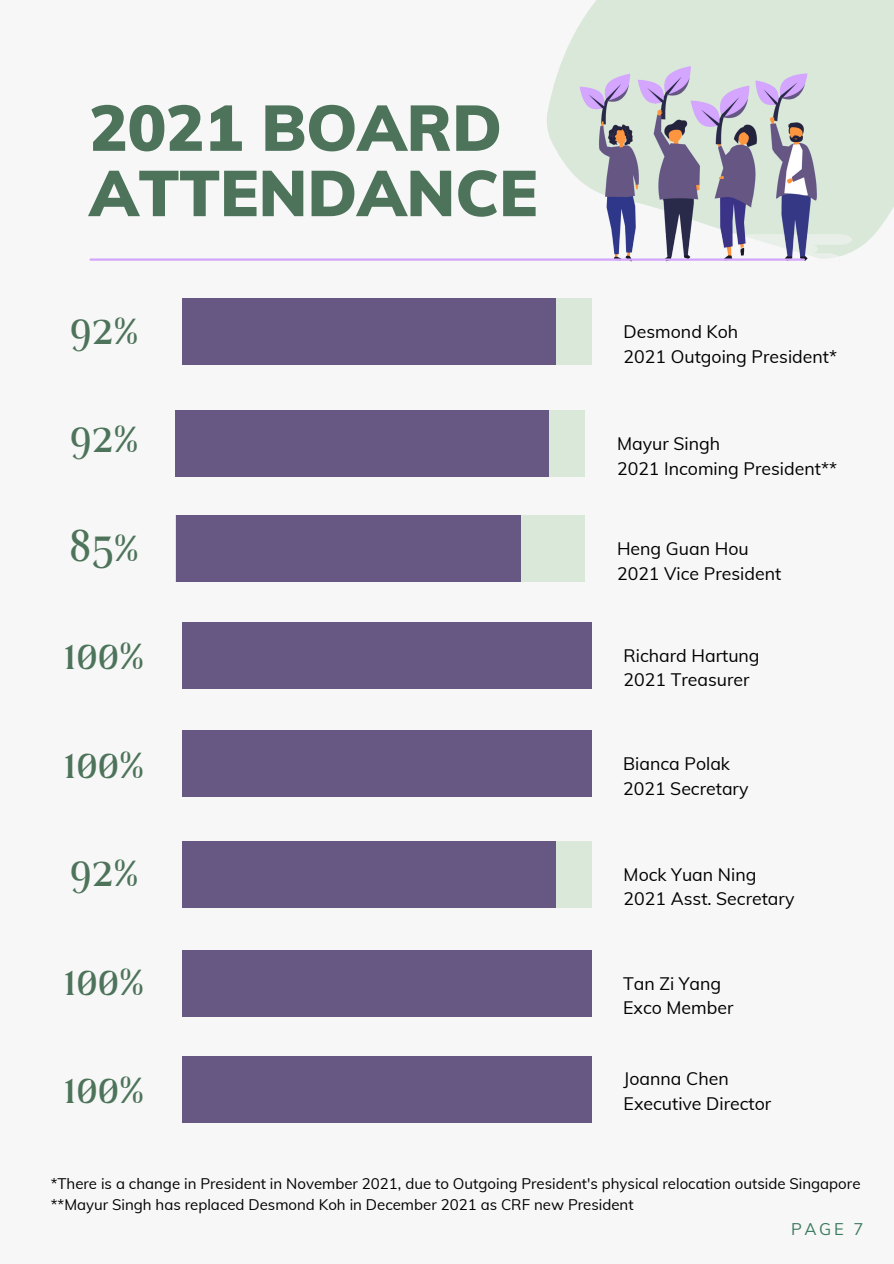
<style>
.page{position:relative;width:894px;height:1264px;background:#fff}
.page>*{position:absolute;margin:0;border:0;box-sizing:border-box;transform-origin:0 0}
.t1{font:900 63.75px/65.2px "Muli";color:#4d745a}
.t2{font:700 35.4px "Tropikal";color:#4d745a}
.t3{font:17.7px/24.3px "Muli";color:#000}
.t4{font:16.5px "Muli";color:#3d7b5f}
.t5{font:15px/20.2px "Muli";color:#000}
</style>
<div class="page">
<div style="left:0;top:0;width:893px;height:1263px;background:#f7f7f7"></div>
<svg style="left:547px;top:0;width:346px;height:253px;fill:#d9e8d9"></svg>
<img style="left:577px;top:66px;width:273px;height:196px">
<hr style="left:90px;top:258px;width:713px;height:3px;background:#d4a6fd">
<div style="left:182px;top:298px;width:409px;height:67px;background:#d9e8d9"></div>
<div style="left:176px;top:515px;width:409px;height:67px;background:#d9e8d9"></div>
<div style="left:176px;top:410px;width:409px;height:67px;background:#d9e8d9"></div>
<div style="left:182px;top:840px;width:409px;height:67px;background:#d9e8d9"></div>
<div style="left:182px;top:622px;width:409px;height:66px;background:#675883"></div>
<div style="left:182px;top:730px;width:409px;height:67px;background:#675883"></div>
<div style="left:182px;top:950px;width:409px;height:66px;background:#675883"></div>
<div style="left:182px;top:1056px;width:409px;height:66px;background:#675883"></div>
<div style="left:182px;top:298px;width:373px;height:67px;background:#675883"></div>
<div style="left:176px;top:515px;width:344px;height:67px;background:#675883"></div>
<div style="left:176px;top:410px;width:372px;height:67px;background:#675883"></div>
<div style="left:182px;top:840px;width:373px;height:67px;background:#675883"></div>
<h1 class="t1" style="left:89px;top:94px;width:449px">2021 BOARD<br>ATTENDANCE</h1>
<h2 class="t2" style="left:69px;top:317px;width:71px">92%</h2>
<h2 class="t2" style="left:69px;top:425px;width:71px">92%</h2>
<h2 class="t2" style="left:69px;top:534px;width:71px">85%</h2>
<h2 class="t2" style="left:64px;top:642px;width:82px">100%</h2>
<h2 class="t2" style="left:64px;top:751px;width:82px">100%</h2>
<h2 class="t2" style="left:69px;top:859px;width:71px">92%</h2>
<h2 class="t2" style="left:64px;top:968px;width:82px">100%</h2>
<h2 class="t2" style="left:64px;top:1076px;width:82px">100%</h2>
<p class="t3" style="left:623px;top:319px;width:215px">Desmond Koh<br>2021 Outgoing President*</p>
<p class="t3" style="left:617px;top:431px;width:221px">Mayur Singh<br>2021 Incoming President**</p>
<p class="t3" style="left:617px;top:536px;width:166px">Heng Guan Hou<br>2021 Vice President</p>
<p class="t3" style="left:623px;top:643px;width:137px">Richard Hartung<br>2021 Treasurer</p>
<p class="t3" style="left:623px;top:751px;width:127px">Bianca Polak<br>2021 Secretary</p>
<p class="t3" style="left:623px;top:861px;width:172px">Mock Yuan Ning<br>2021 Asst. Secretary</p>
<p class="t3" style="left:623px;top:971px;width:112px">Tan Zi Yang<br>Exco Member</p>
<p class="t3" style="left:623px;top:1066px;width:149px">Joanna Chen<br>Executive Director</p>
<p class="t5" style="left:51px;top:1173px;width:811px">*There is a change in President in November 2021, due to Outgoing President's physical relocation outside Singapore **Mayur Singh has replaced Desmond Koh in December 2021 as CRF new President</p>
<p class="t4" style="left:790px;top:1218px;width:74px">PAGE 7</p>
</div>
